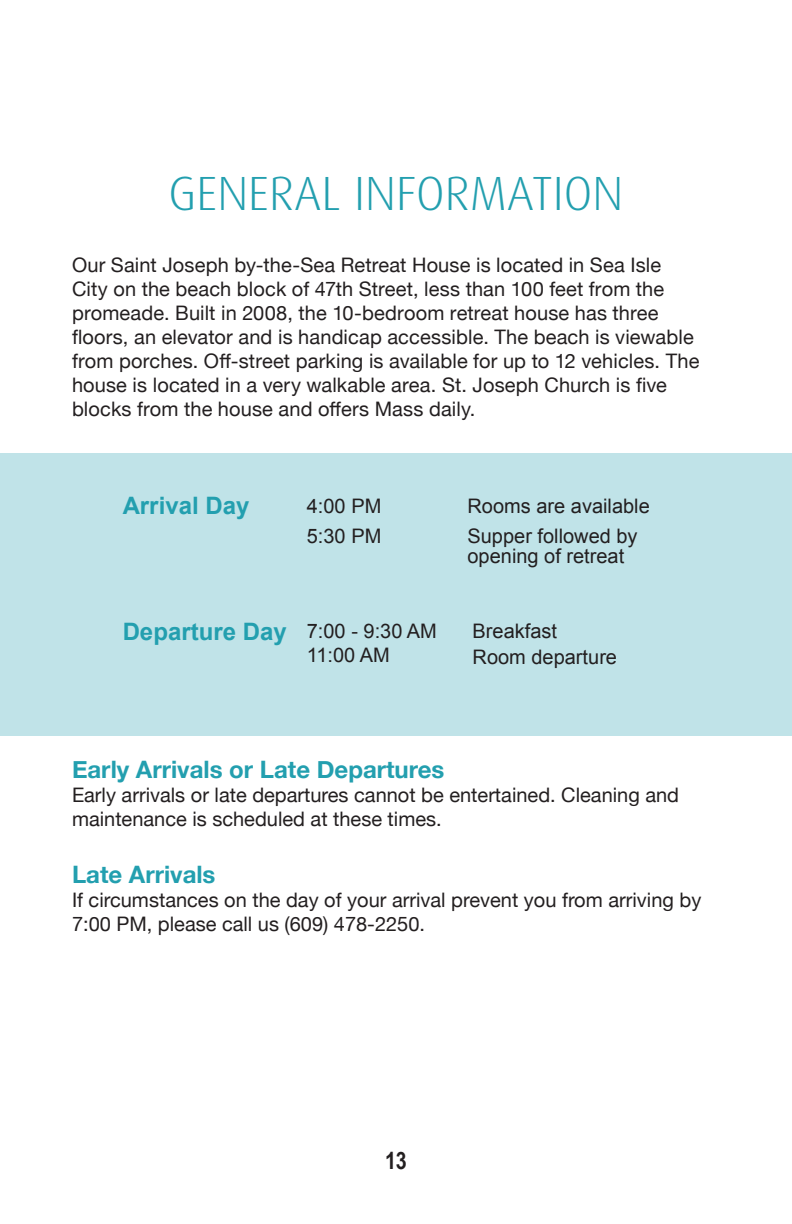
<style>
.page{position:relative;width:792px;height:1224px;background:#fff}
.page>*{position:absolute;margin:0;border:0;box-sizing:border-box;transform-origin:0 0}
.t1{font:300 48px "Dax OT";color:#239faf}
.t2{font:700 24px "Helvetica Neue";color:#239faf}
.t3{font:700 24px "Arial";color:#239faf}
.t4{font:700 24px "Arial Narrow";color:#231f20}
.t5{font:20px/24px "Helvetica Neue";letter-spacing:.005em;color:#231f20}
.t6{font:20px/24px "Arial";color:#231f20}
</style>
<div class="page">
<div style="left:0;top:454px;width:792px;height:282px;background:#c0e3e8"></div>
<h1 class="t1" style="left:169px;top:163px;width:456px">GENERAL INFORMATION</h1>
<p class="t5" style="left:72px;top:254px;width:629px">Our Saint Joseph by-the-Sea Retreat House is located in Sea Isle City on the beach block of 47th Street, less than 100 feet from the promeade. Built in 2008, the 10-bedroom retreat house has three floors, an elevator and is handicap accessible. The beach is viewable from porches. Off-street parking is available for up to 12 vehicles. The house is located in a very walkable area. St. Joseph Church is five blocks from the house and offers Mass daily.</p>
<p class="t3" style="left:123px;top:490px;width:128px">Arrival Day</p>
<p class="t6" style="left:307px;top:494px;width:76px">4:00 PM</p>
<p class="t6" style="left:468px;top:494px;width:184px">Rooms are available</p>
<p class="t6" style="left:307px;top:524px;width:76px">5:30 PM</p>
<p class="t6" style="left:468px;top:526px;width:172px;line-height:20px">Supper followed by opening of retreat</p>
<p class="t3" style="left:123px;top:616px;width:166px">Departure Day</p>
<p class="t6" style="left:307px;top:619px;width:132px">7:00 - 9:30 AM<br>11:00 AM</p>
<p class="t6" style="left:473px;top:620px;width:86px">Breakfast</p>
<p class="t6" style="left:473px;top:645px;width:146px">Room departure</p>
<p class="t2" style="left:72px;top:750px;width:374px">Early Arrivals or Late Departures</p>
<p class="t5" style="left:72px;top:784px;width:609px">Early arrivals or late departures cannot be entertained. Cleaning and maintenance is scheduled at these times.</p>
<p class="t2" style="left:72px;top:856px;width:145px">Late Arrivals</p>
<p class="t5" style="left:72px;top:889px;width:631px">If circumstances on the day of your arrival prevent you from arriving by<br>7:00 PM, please call us (609) 478-2250.</p>
<p class="t4" style="left:385px;top:1143px;width:23px">13</p>
</div>
